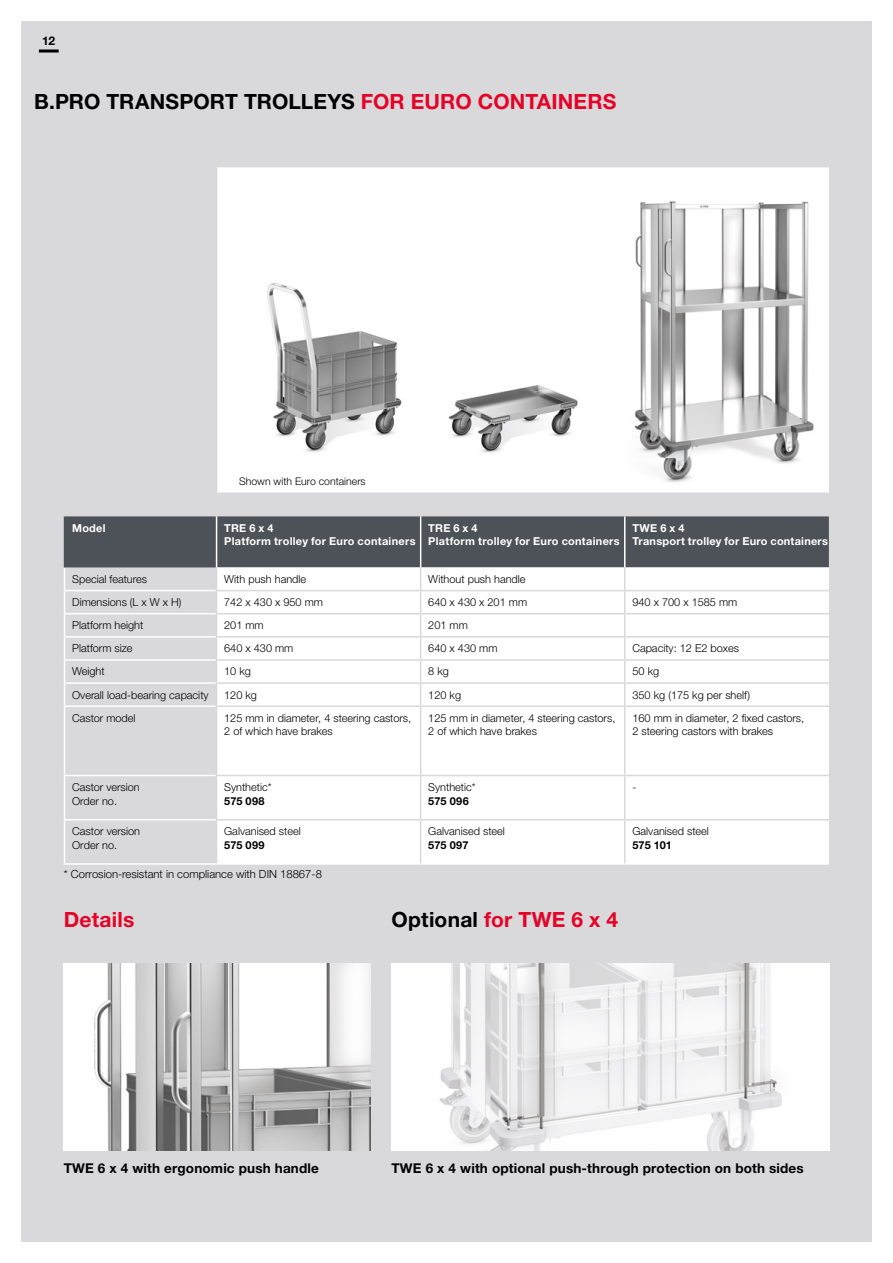
<style>
.page{position:relative;width:893px;height:1263px;background:#fff}
.page>*{position:absolute;margin:0;border:0;box-sizing:border-box;transform-origin:0 0}
.t1{font:700 21px "Helvetica Neue LTW1 G";letter-spacing:.005em;color:#000}
.t2{font:700 21px "Helvetica Neue LTW1 G";letter-spacing:.01em;color:#e40428}
.t3{font:700 13.5px "Helvetica Neue LTW1 G";letter-spacing:.01em;color:#000}
.t4{font:700 12px "Helvetica Neue LTW1 G";color:#000}
.t5{font:300 11.25px "Helvetica Neue LTW1 G";color:#000}
.t6{font:300 10.95px/13.5px "Helvetica Neue LTW1 G";color:#000}
.t7{font:700 10.95px/13.5px "Helvetica Neue LTW1 G";letter-spacing:.025em;color:#fff}
.t8{font:700 10.95px "Helvetica Neue LTW1 G";letter-spacing:.01em;color:#000}
.t9{font:300 10.5px "Helvetica Neue LTW1 G";color:#000}
.s1{color:#e40428}
.s2{color:#000}
</style>
<div class="page">
<div style="left:21px;top:21px;width:851px;height:1221px;background:#d9d8db"></div>
<img style="left:64px;top:963px;width:306px;height:187px">
<img style="left:392px;top:963px;width:437px;height:187px">
<div style="left:217px;top:167px;width:612px;height:327px;background:#fff"></div>
<img style="left:267px;top:283px;width:135px;height:169px">
<img style="left:448px;top:385px;width:130px;height:68px">
<img style="left:634px;top:201px;width:180px;height:282px">
<div style="left:217px;top:707px;width:612px;height:156px;background:#fff"></div>
<hr style="left:64px;top:705px;width:152px;height:2px;background:#fff">
<hr style="left:64px;top:707px;width:1px;height:68px;background:#fff">
<hr style="left:64px;top:775px;width:152px;height:1px;background:#fff">
<hr style="left:64px;top:776px;width:1px;height:43px;background:#fff">
<hr style="left:64px;top:819px;width:152px;height:1px;background:#fff">
<hr style="left:64px;top:820px;width:1px;height:43px;background:#fff">
<hr style="left:64px;top:863px;width:153px;height:2px;background:#fff">
<hr style="left:217px;top:863px;width:204px;height:2px;background:#fff">
<hr style="left:421px;top:863px;width:204px;height:2px;background:#fff">
<hr style="left:625px;top:863px;width:204px;height:2px;background:#fff">
<hr style="left:217px;top:492px;width:204px;height:2px;background:#d9d8db">
<hr style="left:421px;top:492px;width:204px;height:2px;background:#d9d8db">
<hr style="left:625px;top:492px;width:204px;height:2px;background:#d9d8db">
<hr style="left:420px;top:707px;width:1px;height:68px;background:#d9d8db">
<svg style="left:64px;top:516px;width:765px;height:189px"></svg>
<hr style="left:624px;top:707px;width:1px;height:68px;background:#d9d8db">
<hr style="left:625px;top:590px;width:204px;height:1px;background:#d9d8db">
<hr style="left:625px;top:613px;width:204px;height:1px;background:#d9d8db">
<hr style="left:625px;top:636px;width:204px;height:2px;background:#d9d8db">
<hr style="left:625px;top:659px;width:204px;height:2px;background:#d9d8db">
<hr style="left:625px;top:682px;width:204px;height:2px;background:#d9d8db">
<hr style="left:216px;top:775px;width:205px;height:1px;background:#d9d8db">
<hr style="left:420px;top:776px;width:1px;height:43px;background:#d9d8db">
<hr style="left:421px;top:775px;width:204px;height:1px;background:#d9d8db">
<hr style="left:624px;top:776px;width:1px;height:43px;background:#d9d8db">
<hr style="left:625px;top:775px;width:204px;height:1px;background:#d9d8db">
<hr style="left:216px;top:819px;width:205px;height:1px;background:#d9d8db">
<hr style="left:420px;top:820px;width:1px;height:43px;background:#d9d8db">
<hr style="left:421px;top:819px;width:204px;height:1px;background:#d9d8db">
<hr style="left:624px;top:820px;width:1px;height:43px;background:#d9d8db">
<hr style="left:625px;top:819px;width:204px;height:1px;background:#d9d8db">
<hr style="left:39px;top:50px;width:20px;height:3px;background:#000">
<p class="t4" style="left:42px;top:33px;width:15px">12</p>
<h1 class="t1" style="left:34px;top:88px;width:584px">B.PRO TRANSPORT TROLLEYS <span class="s1">FOR EURO CONTAINERS</span></h1>
<p class="t9" style="left:239px;top:475px;width:128px">Shown with Euro containers</p>
<p class="t7" style="left:72px;top:521px;width:35px">Model</p>
<p class="t7" style="left:224px;top:521px;width:193px">TRE 6 x 4<br>Platform trolley for Euro containers</p>
<p class="t7" style="left:428px;top:521px;width:193px">TRE 6 x 4<br>Platform trolley for Euro containers</p>
<p class="t7" style="left:632px;top:521px;width:197px">TWE 6 x 4<br>Transport trolley for Euro containers</p>
<p class="t6" style="left:72px;top:572px;width:76px">Special features</p>
<p class="t6" style="left:224px;top:572px;width:84px">With push handle</p>
<p class="t6" style="left:428px;top:572px;width:99px">Without push handle</p>
<p class="t6" style="left:72px;top:595px;width:111px">Dimensions (L x W x H)</p>
<p class="t6" style="left:224px;top:595px;width:100px">742 x 430 x 950 mm</p>
<p class="t6" style="left:428px;top:595px;width:100px">640 x 430 x 201 mm</p>
<p class="t6" style="left:632px;top:595px;width:106px">940 x 700 x 1585 mm</p>
<p class="t6" style="left:72px;top:618px;width:73px">Platform height</p>
<p class="t6" style="left:224px;top:618px;width:41px">201 mm</p>
<p class="t6" style="left:428px;top:618px;width:41px">201 mm</p>
<p class="t6" style="left:72px;top:642px;width:62px">Platform size</p>
<p class="t6" style="left:224px;top:642px;width:71px">640 x 430 mm</p>
<p class="t6" style="left:428px;top:642px;width:71px">640 x 430 mm</p>
<p class="t6" style="left:632px;top:642px;width:108px">Capacity: 12 E2 boxes</p>
<p class="t6" style="left:72px;top:665px;width:34px">Weight</p>
<p class="t6" style="left:224px;top:665px;width:28px">10 kg</p>
<p class="t6" style="left:428px;top:665px;width:22px">8 kg</p>
<p class="t6" style="left:632px;top:665px;width:28px">50 kg</p>
<p class="t6" style="left:72px;top:688px;width:138px">Overall load-bearing capacity</p>
<p class="t6" style="left:224px;top:688px;width:34px">120 kg</p>
<p class="t6" style="left:428px;top:688px;width:34px">120 kg</p>
<p class="t6" style="left:632px;top:688px;width:119px">350 kg (175 kg per shelf)</p>
<p class="t6" style="left:72px;top:711px;width:65px">Castor model</p>
<p class="t6" style="left:224px;top:711px;width:189px">125 mm in diameter, 4 steering castors,<br>2 of which have brakes</p>
<p class="t6" style="left:428px;top:711px;width:189px">125 mm in diameter, 4 steering castors,<br>2 of which have brakes</p>
<p class="t6" style="left:632px;top:711px;width:173px">160 mm in diameter, 2 fixed castors,<br>2 steering castors with brakes</p>
<p class="t6" style="left:72px;top:780px;width:69px">Castor version<br>Order no.</p>
<p class="t6" style="left:224px;top:780px;width:49px">Synthetic*</p>
<p class="t8" style="left:224px;top:794px;width:42px">575 098</p>
<p class="t6" style="left:72px;top:824px;width:69px">Castor version<br>Order no.</p>
<p class="t6" style="left:224px;top:824px;width:78px">Galvanised steel</p>
<p class="t8" style="left:224px;top:838px;width:42px">575 099</p>
<p class="t5" style="left:64px;top:867px;width:260px">* Corrosion-resistant in compliance with DIN 18867-8</p>
<p class="t6" style="left:428px;top:780px;width:49px">Synthetic*</p>
<p class="t8" style="left:428px;top:794px;width:42px">575 096</p>
<p class="t6" style="left:428px;top:824px;width:78px">Galvanised steel</p>
<p class="t8" style="left:428px;top:838px;width:42px">575 097</p>
<h1 class="t2" style="left:64px;top:907px;width:72px">Details</h1>
<h1 class="t2" style="left:392px;top:907px;width:228px"><span class="s2">Optional</span> for TWE 6 x 4</h1>
<p class="t6" style="left:632px;top:780px;width:6px">-</p>
<p class="t6" style="left:632px;top:824px;width:78px">Galvanised steel</p>
<p class="t8" style="left:632px;top:838px;width:41px">575 101</p>
<p class="t3" style="left:64px;top:1159px;width:257px">TWE 6 x 4 with ergonomic push handle</p>
<p class="t3" style="left:392px;top:1159px;width:414px">TWE 6 x 4 with optional push-through protection on both sides</p>
</div>
